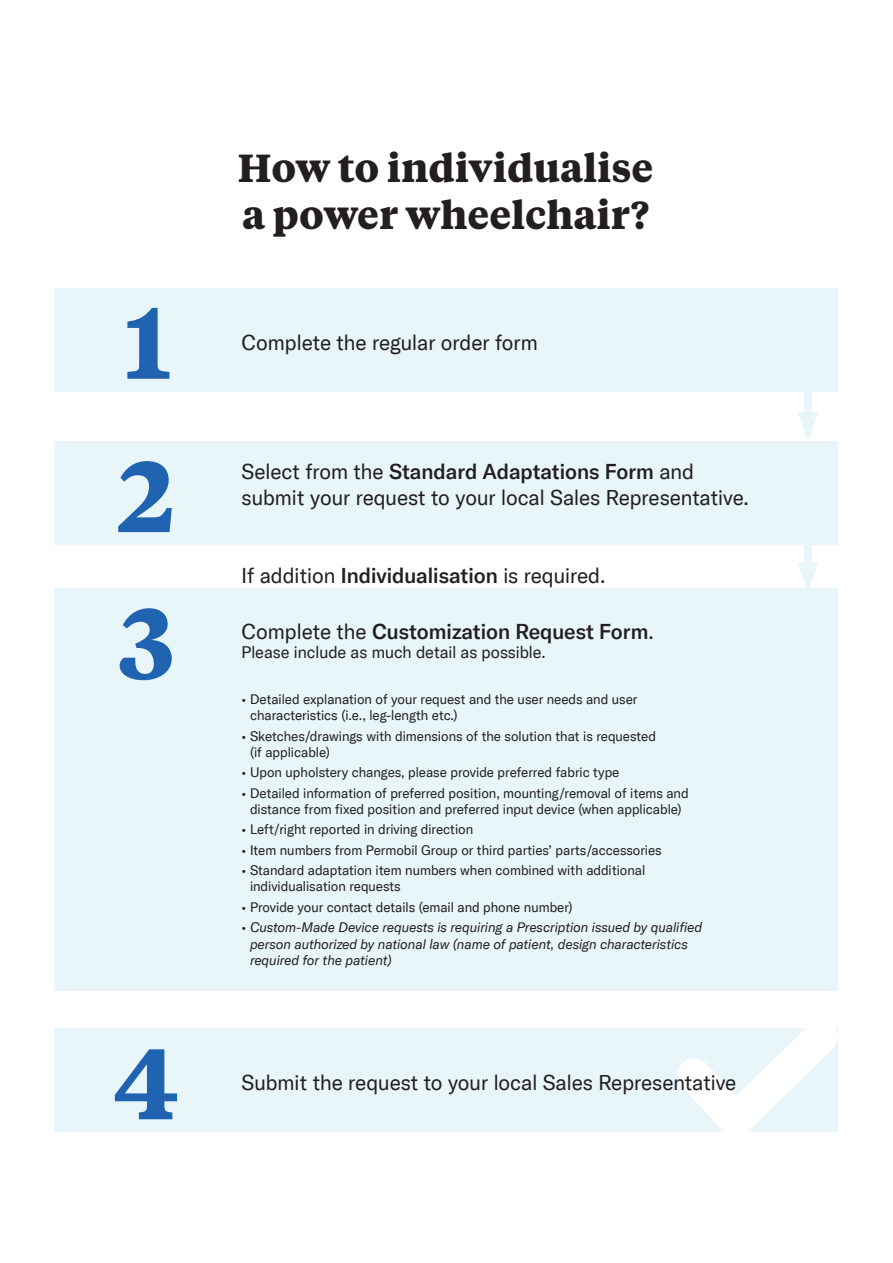
<style>
.page{position:relative;width:893px;height:1263px;background:#fff}
.page>*{position:absolute;margin:0;border:0;box-sizing:border-box;transform-origin:0 0}
.t1{font:700 99.6px "Tiempos Text";color:#2064b1}
.t2{font:700 39px/46.8px "Tiempos Text";color:#231f20}
.t3{font:21px/25.2px "GT America";color:#231f20}
.t4{font:500 21px "GT America";color:#231f20}
.t5{font:16.5px "GT America";color:#231f20}
.t6{font:13.5px/16.2px "GT America";color:#231f20}
.t7{font:italic 13.5px/16.2px "GT America";color:#231f20}
.s1{font-weight:500}
.s2{font-weight:400}
.s3{font-style:normal}
</style>
<div class="page">
<div style="left:54px;top:288px;width:783px;height:103px;background:#e8f6fa"></div>
<div style="left:54px;top:441px;width:783px;height:104px;background:#e8f6fa"></div>
<div style="left:54px;top:1028px;width:783px;height:104px;background:#e8f6fa"></div>
<div style="left:54px;top:588px;width:783px;height:403px;background:#e8f6fa"></div>
<svg style="left:677px;top:1028px;width:161px;height:104px"></svg>
<div style="left:804px;top:382px;width:8px;height:42px;background:#e8f6fa"></div>
<svg style="left:797px;top:412px;width:21px;height:28px"></svg>
<div style="left:804px;top:533px;width:8px;height:42px;background:#e8f6fa"></div>
<svg style="left:797px;top:563px;width:21px;height:25px"></svg>
<p class="t1" style="left:123px;top:273px;width:50px">1</p>
<p class="t1" style="left:118px;top:426px;width:59px">2</p>
<p class="t1" style="left:118px;top:573px;width:60px">3</p>
<p class="t1" style="left:114px;top:1013px;width:67px">4</p>
<p class="t2" style="left:238px;top:143px;width:417px">How to individualise a power wheelchair?</p>
<p class="t3" style="left:242px;top:330px;width:298px">Complete the regular order form</p>
<p class="t3" style="left:242px;top:459px;width:509px">Select from the <span class="s1">Standard Adaptations Form</span> and submit your request to your local Sales Representative.</p>
<p class="t3" style="left:242px;top:563px;width:365px">If addition <span class="s1">Individualisation</span> is required.</p>
<p class="t4" style="left:242px;top:618px;width:414px"><span class="s2">Complete the</span> Customization Request Form<span class="s2">.</span></p>
<p class="t5" style="left:242px;top:643px;width:305px">Please include as much detail as possible.</p>
<p class="t6" style="left:250px;top:691px;width:389px;text-indent:-8px">• Detailed explanation of your request and the user needs and user characteristics (i.e., leg-length etc.)</p>
<p class="t6" style="left:250px;top:728px;width:407px;text-indent:-8px">• Sketches/drawings with dimensions of the solution that is requested (if applicable)</p>
<p class="t6" style="left:242px;top:764px;width:379px">• Upon upholstery changes, please provide preferred fabric type</p>
<p class="t6" style="left:242px;top:785px;width:449px;text-align:center">• Detailed information of preferred position, mounting/removal of items and distance from fixed position and preferred input device (when applicable)</p>
<p class="t6" style="left:242px;top:821px;width:233px">• Left/right reported in driving direction</p>
<p class="t6" style="left:242px;top:842px;width:422px">• Item numbers from Permobil Group or third parties’ parts/accessories</p>
<p class="t6" style="left:250px;top:862px;width:397px;text-indent:-8px">• Standard adaptation item numbers when combined with additional individualisation requests</p>
<p class="t6" style="left:242px;top:899px;width:333px">• Provide your contact details (email and phone number)</p>
<p class="t7" style="left:250px;top:919px;width:454px;text-indent:-8px"><span class="s3">•</span> Custom-Made Device requests is requiring a Prescription issued by qualified person authorized by national law (name of patient, design characteristics required for the patient)</p>
<p class="t3" style="left:242px;top:1070px;width:496px">Submit the request to your local Sales Representative</p>
</div>
